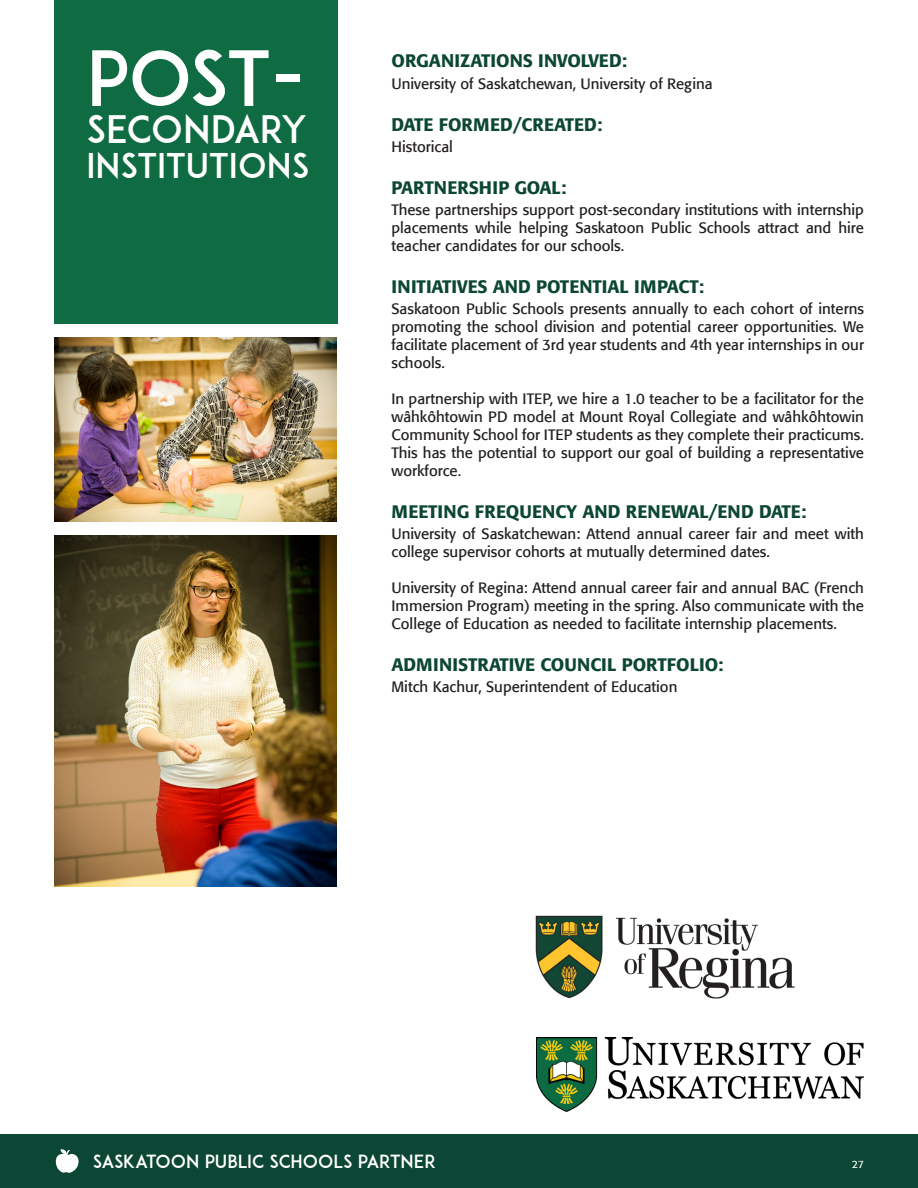
<style>
.page{position:relative;width:918px;height:1188px;background:#fff}
.page>*{position:absolute;margin:0;border:0;box-sizing:border-box;transform-origin:0 0}
.t1{font:75px "ADAM.CGPRO";color:#fff}
.t2{font:37.5px "ADAM.CGPRO";letter-spacing:-.015em;color:#fff}
.t3{font:33.75px "ADAM.CGPRO";color:#fff}
.headers{font:500 18px "Formata";color:#0c4634}
.t4{font:18px "ADAM.CGPRO";color:#fff}
.t5{font:15px/18px "Formata";color:#231f20;text-align:justify}
.t6{font:10.5px "Formata";color:#fff}
</style>
<div class="page">
<div style="left:0;top:1134px;width:918px;height:54px;background:#0c4634"></div>
<div style="left:54px;top:0;width:284px;height:324px;background:#0f6b41"></div>
<img style="left:537px;top:1038px;width:327px;height:73px">
<img style="left:535px;top:915px;width:260px;height:84px">
<svg style="left:56px;top:1149px;width:23px;height:24px"></svg>
<img style="left:54px;top:535px;width:283px;height:351px">
<img style="left:55px;top:338px;width:282px;height:184px">
<p class="t1" style="left:86px;top:33px;width:221px">POST-</p>
<p class="t2" style="left:86px;top:107px;width:222px">SECONDARY</p>
<p class="t3" style="left:86px;top:145px;width:225px">INSTITUTIONS</p>
<p class="headers" style="left:392px;top:50px;width:237px">ORGANIZATIONS INVOLVED:</p>
<p class="t5" style="left:392px;top:74px;width:323px">University of Saskatchewan, University of Regina</p>
<p class="headers" style="left:392px;top:113px;width:212px">DATE FORMED/CREATED:</p>
<p class="t5" style="left:392px;top:137px;width:63px">Historical</p>
<p class="headers" style="left:392px;top:176px;width:176px">PARTNERSHIP GOAL:</p>
<p class="t5" style="left:392px;top:201px;width:474px">These partnerships support post-secondary institutions with internship placements while helping Saskatoon Public Schools attract and hire teacher candidates for our schools.</p>
<p class="headers" style="left:392px;top:275px;width:314px">INITIATIVES AND POTENTIAL IMPACT:</p>
<p class="t5" style="left:392px;top:300px;width:474px">Saskatoon Public Schools presents annually to each cohort of interns promoting the school division and potential career opportunities. We facilitate placement of 3rd year students and 4th year internships in our schools.</p>
<p class="t5" style="left:392px;top:390px;width:474px">In partnership with ITEP, we hire a 1.0 teacher to be a facilitator for the wâhkôhtowin PD model at Mount Royal Collegiate and wâhkôhtowin Community School for ITEP students as they complete their practicums.<br>This has the potential to support our goal of building a representative workforce.</p>
<p class="headers" style="left:392px;top:500px;width:416px">MEETING FREQUENCY AND RENEWAL/END DATE:</p>
<p class="t5" style="left:392px;top:525px;width:474px">University of Saskatchewan: Attend annual career fair and meet with college supervisor cohorts at mutually determined dates.</p>
<p class="t5" style="left:392px;top:579px;width:474px">University of Regina: Attend annual career fair and annual BAC (French Immersion Program) meeting in the spring. Also communicate with the College of Education as needed to facilitate internship placements.</p>
<p class="headers" style="left:392px;top:654px;width:334px">ADMINISTRATIVE COUNCIL PORTFOLIO:</p>
<p class="t5" style="left:392px;top:678px;width:287px">Mitch Kachur, Superintendent of Education</p>
<p class="t4" style="left:93px;top:1150px;width:345px">SASKATOON PUBLIC SCHOOLS PARTNER</p>
<p class="t6" style="left:852px;top:1158px;width:14px">27</p>
</div>
